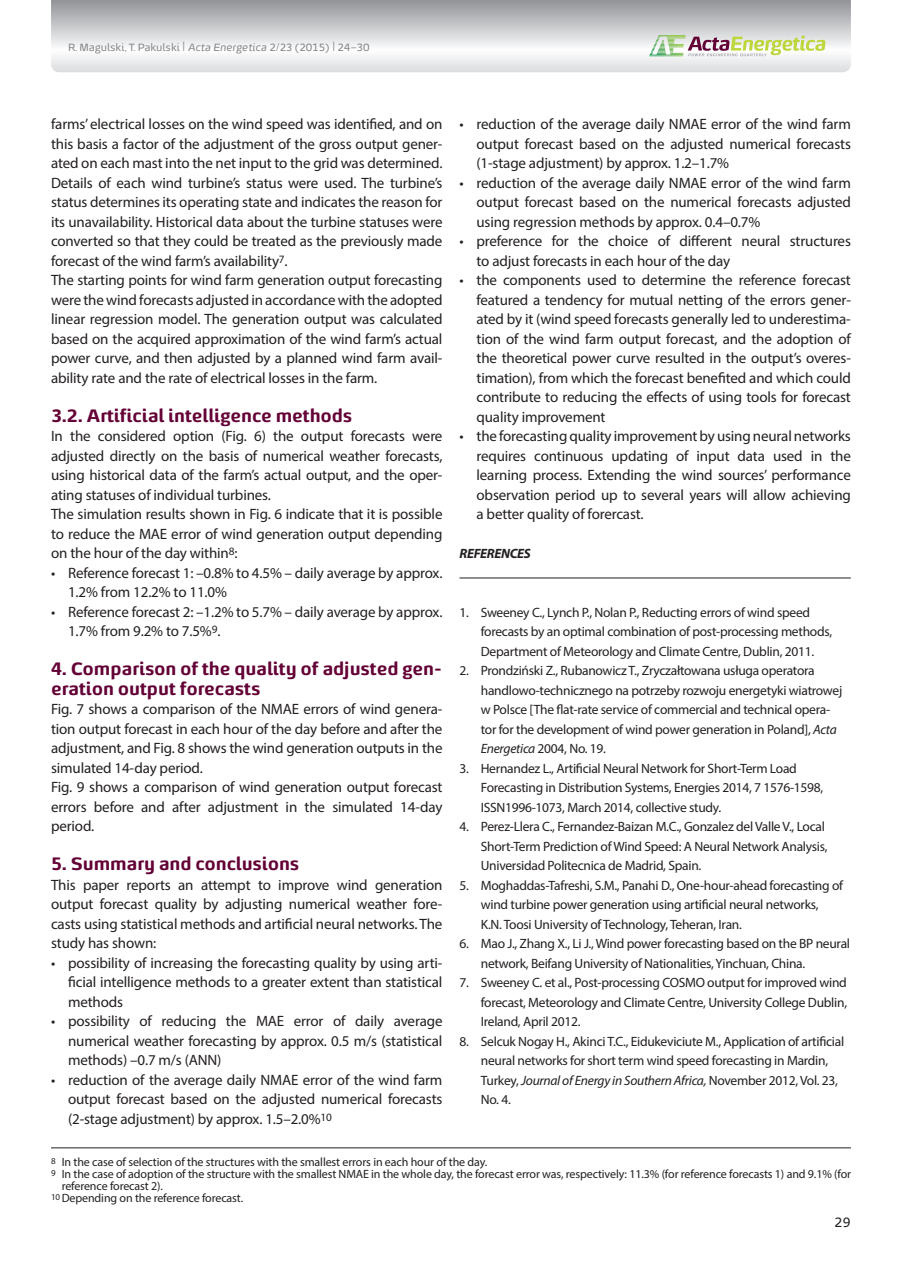
<style>
.page{position:relative;width:902px;height:1263px;background:#fff}
.page>*{position:absolute;margin:0;border:0;box-sizing:border-box;transform-origin:0 0}
.t1{font:700 18px/19.5px "Energa";letter-spacing:-.01em;color:#630035}
.t2{font:15px/19.5px "Myriad Pro";letter-spacing:-.01em;color:#231f20;text-align:justify}
.t3{font:13.5px/19.5px "Myriad Pro";letter-spacing:-.02em;color:#231f20}
.t4{font:italic 700 13.5px "Myriad Pro";letter-spacing:-.025em;color:#231f20}
.t5{font:13.5px "Energa";color:#231f20}
.t6{font:12px "Myriad Pro";letter-spacing:-.01em;color:#231f20}
.t7{font:10.5px "Energa";letter-spacing:-.01em;color:#808285}
.s1{font-size:13.5px}
.s2{font-style:italic}
</style>
<div class="page">
<svg style="left:51px;top:0;width:799px;height:72px"></svg>
<svg style="left:649px;top:35px;width:176px;height:21px"></svg>
<hr style="left:459px;top:578px;width:391px;height:1px;background:#231f20">
<hr style="left:51px;top:1147px;width:799px;height:1px;background:#231f20">
<p class="t7" style="left:68px;top:41px;width:303px">R. Magulski, T. Pakulski <span class="s1">|</span> <span class="s2">Acta Energetica</span> 2/23 (2015) <span class="s1">|</span> 24–30</p>
<p class="t2" style="left:51px;top:114px;width:393px;text-align:left">farms’ electrical losses on the wind speed was identified, and on this basis a factor of the adjustment of the gross output gener&shy;ated on each mast into the net input to the grid was determined.<br>Details of each wind turbine’s status were used. The turbine’s status determines its operating state and indicates the reason for its unavailability. Historical data about the turbine statuses were converted so that they could be treated as the previously made forecast of the wind farm’s availability<sup>7</sup>.<br>The starting points for wind farm generation output forecasting were the wind forecasts adjusted in accordance with the adopted linear regression model. The generation output was calculated based on the acquired approximation of the wind farm’s actual power curve, and then adjusted by a planned wind farm avail&shy;ability rate and the rate of electrical losses in the farm.</p>
<p class="t1" style="left:51px;top:405px;width:303px">3.2. Artificial intelligence methods</p>
<p class="t2" style="left:51px;top:426px;width:393px;text-align:left">In the considered option (Fig. 6) the output forecasts were adjusted directly on the basis of numerical weather forecasts, using historical data of the farm’s actual output, and the oper&shy;ating statuses of individual turbines.<br>The simulation results shown in Fig. 6 indicate that it is possible to reduce the MAE error of wind generation output depending on the hour of the day within<sup>8</sup>:</p>
<p class="t2" style="left:68px;top:563px;width:376px;text-indent:-17px">• Reference forecast 1: –0.8% to 4.5% – daily average by approx.<br>1.2% from 12.2% to 11.0%</p>
<p class="t2" style="left:68px;top:602px;width:376px;text-indent:-17px">• Reference forecast 2: –1.2% to 5.7% – daily average by approx.<br>1.7% from 9.2% to 7.5%<sup>9</sup>.</p>
<p class="t1" style="left:51px;top:658px;width:392px">4. Comparison of the quality of adjusted gen&shy;eration output forecasts</p>
<p class="t2" style="left:51px;top:699px;width:393px;text-align:left">Fig. 7 shows a comparison of the NMAE errors of wind genera&shy;tion output forecast in each hour of the day before and after the adjustment, and Fig. 8 shows the wind generation outputs in the simulated 14-day period.<br>Fig. 9 shows a comparison of wind generation output forecast errors before and after adjustment in the simulated 14-day period.</p>
<p class="t1" style="left:51px;top:853px;width:250px">5. Summary and conclusions</p>
<p class="t2" style="left:51px;top:875px;width:393px">This paper reports an attempt to improve wind generation output forecast quality by adjusting numerical weather fore&shy;casts using statistical methods and artificial neural networks. The study has shown:</p>
<p class="t2" style="left:68px;top:953px;width:376px;text-indent:-17px">• possibility of increasing the forecasting quality by using arti&shy;ficial intelligence methods to a greater extent than statistical methods</p>
<p class="t2" style="left:68px;top:1011px;width:376px;text-indent:-17px">• possibility of reducing the MAE error of daily average numerical weather forecasting by approx. 0.5 m/s (statistical methods) –0.7 m/s (ANN)</p>
<p class="t2" style="left:68px;top:1070px;width:376px;text-indent:-17px">• reduction of the average daily NMAE error of the wind farm output forecast based on the adjusted numerical forecasts (2-stage adjustment) by approx. 1.5–2.0%<sup>10</sup></p>
<p class="t2" style="left:476px;top:114px;width:376px;text-indent:-17px">• reduction of the average daily NMAE error of the wind farm output forecast based on the adjusted numerical forecasts (1-stage adjustment) by approx. 1.2–1.7%</p>
<p class="t2" style="left:476px;top:173px;width:376px;text-indent:-17px">• reduction of the average daily NMAE error of the wind farm output forecast based on the numerical forecasts adjusted using regression methods by approx. 0.4–0.7%</p>
<p class="t2" style="left:476px;top:231px;width:376px;text-indent:-17px">• preference for the choice of different neural structures to adjust forecasts in each hour of the day</p>
<p class="t2" style="left:476px;top:270px;width:376px;text-indent:-17px">• the components used to determine the reference forecast featured a tendency for mutual netting of the errors gener&shy;ated by it (wind speed forecasts generally led to underestima&shy;tion of the wind farm output forecast, and the adoption of the theoretical power curve resulted in the output’s overes&shy;timation), from which the forecast benefited and which could contribute to reducing the effects of using tools for forecast quality improvement</p>
<p class="t2" style="left:476px;top:426px;width:376px;text-indent:-17px">• the forecasting quality improvement by using neural networks requires continuous updating of input data used in the learning process. Extending the wind sources’ performance observation period up to several years will allow achieving a better quality of forercast.</p>
<p class="t4" style="left:459px;top:545px;width:73px">REFERENCES</p>
<p class="t3" style="left:480px;top:602px;width:353px;text-indent:-21px">1. Sweeney C., Lynch P., Nolan P., Reducting errors of wind speed forecasts by an optimal combination of post-processing methods,<br>Department of Meteorology and Climate Centre, Dublin, 2011.</p>
<p class="t3" style="left:480px;top:661px;width:363px;text-indent:-21px">2. Prondziński Z., Rubanowicz T., Zryczałtowana usługa operatora handlowo-technicznego na potrzeby rozwoju energetyki wiatrowej w Polsce [The flat-rate service of commercial and technical opera&shy;tor for the development of wind power generation in Poland], <span class="s2">Acta Energetica</span> 2004, No. 19.</p>
<p class="t3" style="left:480px;top:758px;width:344px;text-indent:-21px">3. Hernandez L., Artificial Neural Network for Short-Term Load<br>Forecasting in Distribution Systems, Energies 2014, 7 1576-1598,<br>ISSN1996-1073, March 2014, collective study.</p>
<p class="t3" style="left:480px;top:816px;width:348px;text-indent:-21px">4. Perez-Llera C., Fernandez-Baizan M.C., Gonzalez del Valle V., Local<br>Short-Term Prediction of Wind Speed: A Neural Network Analysis,<br>Universidad Politecnica de Madrid, Spain.</p>
<p class="t3" style="left:480px;top:875px;width:364px;text-indent:-21px">5. Moghaddas-Tafreshi, S.M., Panahi D., One-hour-ahead forecasting of wind turbine power generation using artificial neural networks,<br>K.N. Toosi University of Technology, Teheran, Iran.</p>
<p class="t3" style="left:480px;top:933px;width:371px;text-indent:-21px">6. Mao J., Zhang X., Li J., Wind power forecasting based on the BP neural network, Beifang University of Nationalities, Yinchuan, China.</p>
<p class="t3" style="left:480px;top:972px;width:368px;text-align:justify;text-indent:-21px">7. Sweeney C. et al., Post-processing COSMO output for improved wind forecast, Meteorology and Climate Centre, University College Dublin, Ireland, April 2012.</p>
<p class="t3" style="left:480px;top:1031px;width:365px;text-indent:-21px">8. Selcuk Nogay H., Akinci T.C., Eidukeviciute M., Application of artificial neural networks for short term wind speed forecasting in Mardin, Turkey, <span class="s2">Journal of Energy in Southern Africa,</span> November 2012, Vol. 23, No. 4.</p>
<p class="t6" style="left:51px;top:1155px;width:437px"><sup>8</sup> In the case of selection of the structures with the smallest errors in each hour of the day.</p>
<p class="t6" style="left:51px;top:1167px;width:801px"><sup>9</sup> In the case of adoption of the structure with the smallest NMAE in the whole day, the forecast error was, respectively: 11.3% (for reference forecasts 1) and 9.1% (for</p>
<p class="t6" style="left:62px;top:1179px;width:103px">reference forecast 2).</p>
<p class="t6" style="left:51px;top:1191px;width:194px"><sup>10</sup> Depending on the reference forecast.</p>
<p class="t5" style="left:834px;top:1213px;width:18px">29</p>
</div>
